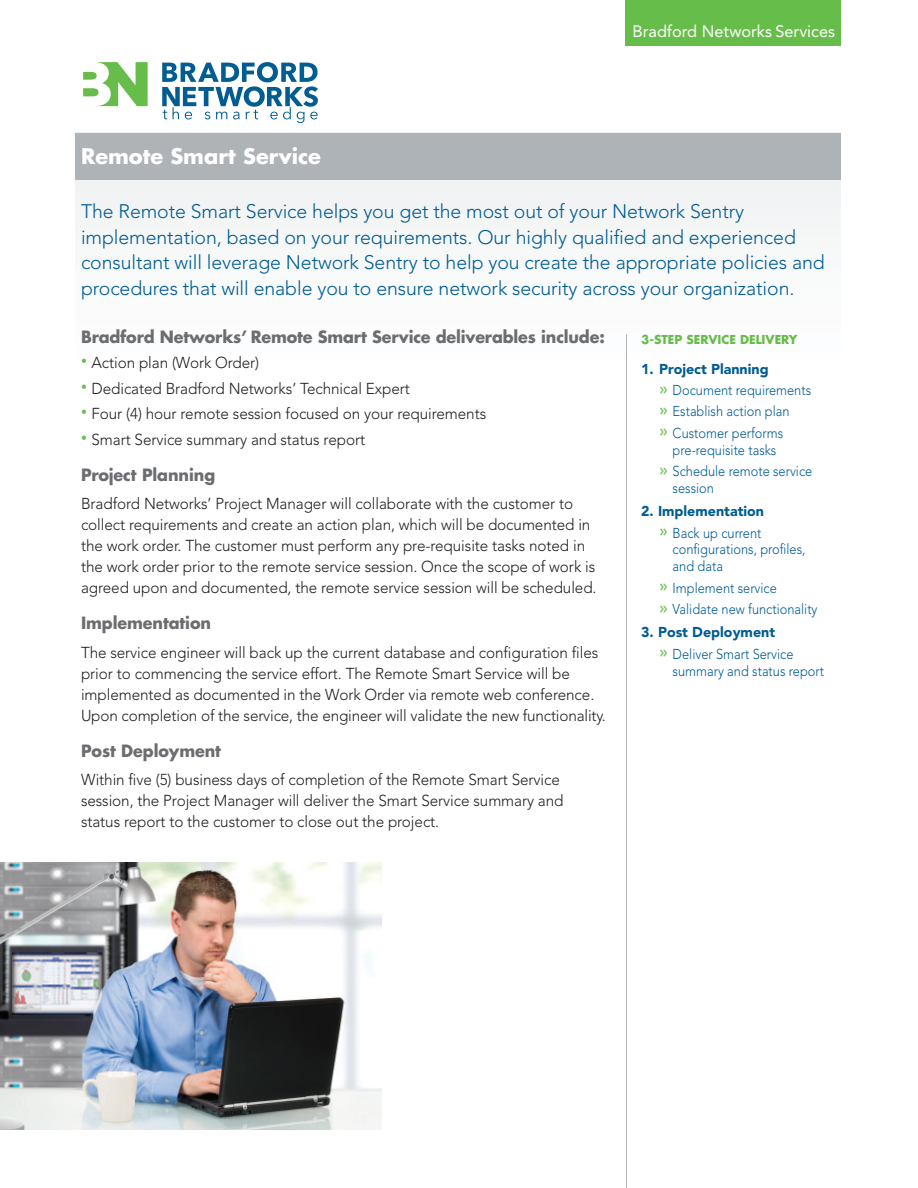
<style>
.page{position:relative;width:918px;height:1188px;background:#fff}
.page>*{position:absolute;margin:0;border:0;box-sizing:border-box;transform-origin:0 0}
.t1{font:700 21px "Futura";color:#fff}
.intro_paragraph{font:300 19.5px/25.5px "Avenir";letter-spacing:-.005em;color:#005c91}
.Subs_L1{font:700 16.5px "Futura";letter-spacing:-.01em;color:#6c6d70}
.t2{font:16.5px "Avenir";color:#fff}
.Body{font:300 15.75px/21px "Avenir";letter-spacing:-.005em;color:#231f20}
.bullets{font:300 15.75px "Avenir";letter-spacing:-.005em;color:#231f20}
.sidebar_bullets{font:300 14.25px/16.8px "Avenir";color:#005c91;scale:.9 1}
.Sidebar_Numbered_ite{font:900 14.25px "Avenir";color:#005c91}
.sidebar_subs_FB_8_13{font:700 12px "Futura";color:#67bd4a}
.s1{font-weight:400;font-size:16.5px;color:#67bd4a}
</style>
<div class="page">
<svg style="left:83px;top:62px;width:65px;height:44px"></svg>
<svg style="left:162px;top:62px;width:156px;height:61px"></svg>
<div style="left:75px;top:133px;width:766px;height:264px;background:#f9fafa"></div>
<div style="left:75px;top:133px;width:766px;height:46px;background:#aeb3b8"></div>
<img style="left:0;top:863px;width:382px;height:267px">
<div style="left:625px;top:0;width:216px;height:45px;background:#67bd4a"></div>
<hr style="left:626px;top:334px;width:1px;height:854px;background:#aeb3b8">
<p class="t1" style="left:81px;top:142px;width:242px">Remote Smart Service</p>
<p class="t2" style="left:632px;top:22px;width:204px">Bradford Networks Services</p>
<p class="intro_paragraph" style="left:81px;top:199px;width:745px">The Remote Smart Service helps you get the most out of your Network Sentry implementation, based on your requirements. Our highly qualified and experienced consultant will leverage Network Sentry to help you create the appropriate policies and procedures that will enable you to ensure network security across your organization.</p>
<p class="Subs_L1" style="left:81px;top:325px;width:525px">Bradford Networks’ Remote Smart Service deliverables include:</p>
<p class="bullets" style="left:81px;top:354px;width:180px"><sup>•</sup> Action plan (Work Order)</p>
<p class="bullets" style="left:81px;top:379px;width:330px"><sup>•</sup> Dedicated Bradford Networks’ Technical Expert</p>
<p class="bullets" style="left:81px;top:405px;width:407px"><sup>•</sup> Four (4) hour remote session focused on your requirements</p>
<p class="bullets" style="left:81px;top:430px;width:286px"><sup>•</sup> Smart Service summary and status report</p>
<p class="Subs_L1" style="left:81px;top:463px;width:136px">Project Planning</p>
<p class="Body" style="left:81px;top:493px;width:517px">Bradford Networks’ Project Manager will collaborate with the customer to collect requirements and create an action plan, which will be documented in the work order. The customer must perform any pre-requisite tasks noted in the work order prior to the remote service session. Once the scope of work is agreed upon and documented, the remote service session will be scheduled.</p>
<p class="Subs_L1" style="left:81px;top:612px;width:132px">Implementation</p>
<p class="Body" style="left:81px;top:642px;width:526px">The service engineer will back up the current database and configuration files prior to commencing the service effort. The Remote Smart Service will be implemented as documented in the Work Order via remote web conference.<br>Upon completion of the service, the engineer will validate the new functionality.</p>
<p class="Subs_L1" style="left:81px;top:739px;width:142px">Post Deployment</p>
<p class="Body" style="left:81px;top:769px;width:484px">Within five (5) business days of completion of the Remote Smart Service session, the Project Manager will deliver the Smart Service summary and status report to the customer to close out the project.</p>
<p class="sidebar_subs_FB_8_13" style="left:641px;top:332px;width:158px">3-STEP SERVICE DELIVERY</p>
<p class="Sidebar_Numbered_ite" style="left:641px;top:360px;width:129px">1. Project Planning</p>
<p class="sidebar_bullets" style="left:659px;top:382px;width:170px"><span class="s1">»</span> Document requirements</p>
<p class="sidebar_bullets" style="left:659px;top:403px;width:146px"><span class="s1">»</span> Establish action plan</p>
<p class="sidebar_bullets" style="left:659px;top:425px;width:139px;text-align:center"><span class="s1">»</span> Customer performs pre-requisite tasks</p>
<p class="sidebar_bullets" style="left:673px;top:463px;width:157px;text-indent:-14px"><span class="s1">»</span> Schedule remote service session</p>
<p class="Sidebar_Numbered_ite" style="left:641px;top:503px;width:124px">2. Implementation</p>
<p class="sidebar_bullets" style="left:673px;top:524px;width:149px;text-indent:-14px"><span class="s1">»</span> Back up current configurations, profiles, and data</p>
<p class="sidebar_bullets" style="left:659px;top:579px;width:132px"><span class="s1">»</span> Implement service</p>
<p class="sidebar_bullets" style="left:659px;top:601px;width:178px"><span class="s1">»</span> Validate new functionality</p>
<p class="Sidebar_Numbered_ite" style="left:641px;top:624px;width:136px">3. Post Deployment</p>
<p class="sidebar_bullets" style="left:673px;top:645px;width:170px;text-indent:-14px"><span class="s1">»</span> Deliver Smart Service summary and status report</p>
</div>
